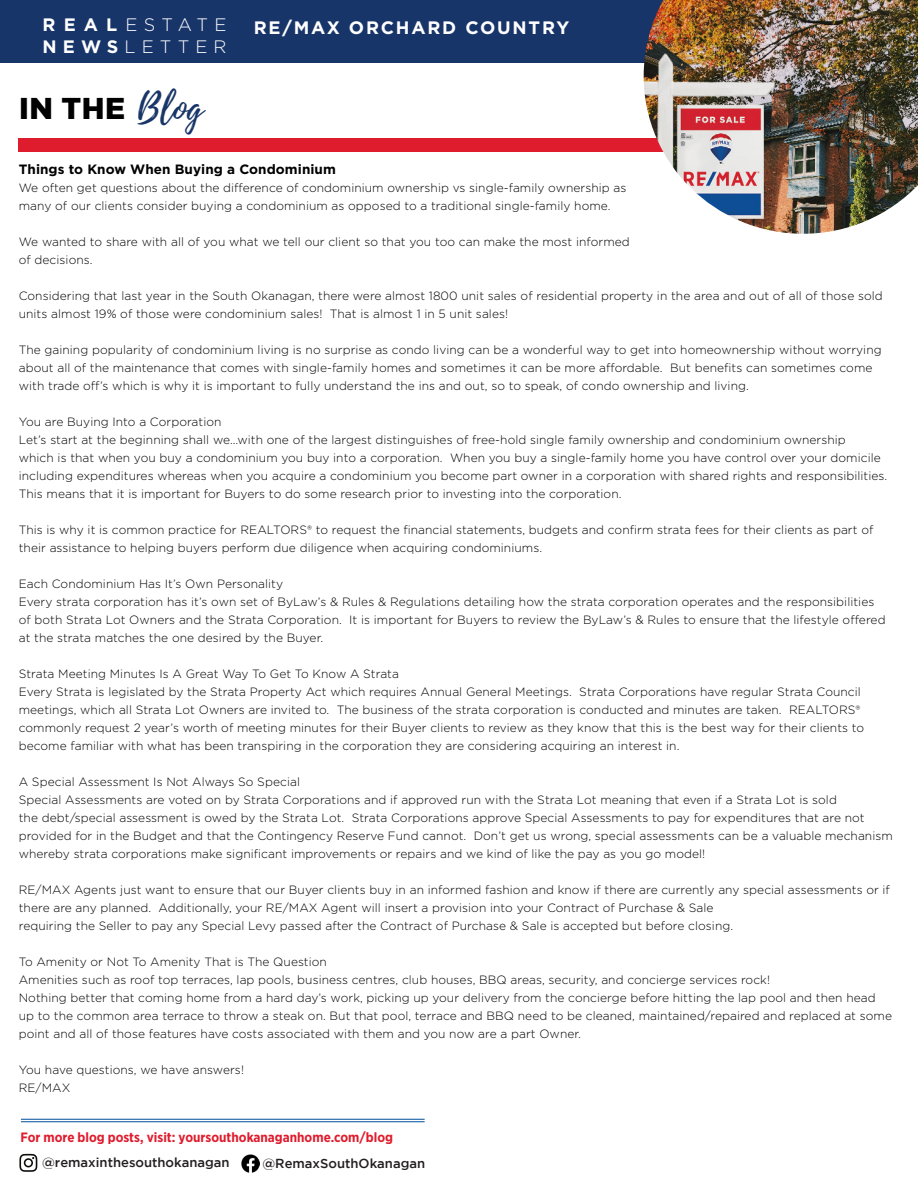
<style>
.page{position:relative;width:918px;height:1188px;background:#fff}
.page>*{position:absolute;margin:0;border:0;box-sizing:border-box;transform-origin:0 0}
.t1{font:900 30px "Gotham";color:#000}
.t2{font:300 18px "Gotham";letter-spacing:.34em;color:#fff}
.t3{font:700 18px "Gotham";letter-spacing:.1em;color:#fff}
.t4{font:700 13.5px "Gotham Narrow";color:#df1c2d}
.Paragraph_Style_3{font:700 13.5px "Gotham";letter-spacing:.005em;color:#000001}
.t5{font:500 13.05px "Gotham";color:#231f20}
.Paragraph_Style_3-2{font:300 12px/18px "Gotham";letter-spacing:.005em;color:#000001}
.s1{font-weight:700}
.s2{font-family:"Playlist Script";font-weight:400;font-size:36px;color:#183567}
</style>
<div class="page">
<div style="left:19px;top:138px;width:775px;height:14px;background:#df1c2d"></div>
<div style="left:0;top:0;width:917px;height:63px;background:#18356a"></div>
<img style="left:644px;top:0;width:274px;height:234px">
<hr style="left:21px;top:1119px;width:404px;height:1px;background:#014e9b">
<hr style="left:21px;top:1121px;width:404px;height:1px;background:#014e9b">
<svg style="left:19px;top:1154px;width:18px;height:18px"></svg>
<img style="left:241px;top:1154px;width:18px;height:18px">
<p class="t2" style="left:43px;top:13px;width:186px"><span class="s1">REAL</span>ESTATE</p>
<p class="t2" style="left:43px;top:35px;width:186px"><span class="s1">NEWS</span>LETTER</p>
<p class="t1" style="left:19px;top:91px;width:185px">IN THE <span class="s2">Blog</span></p>
<p class="t3" style="left:254px;top:16px;width:317px">RE/MAX ORCHARD COUNTRY</p>
<p class="Paragraph_Style_3" style="left:19px;top:160px;width:319px">Things to Know When Buying a Condominium</p>
<p class="Paragraph_Style_3-2" style="left:19px;top:178px;width:609px">We often get questions about the difference of condominium ownership vs single-family ownership as many of our clients consider buying a condominium as opposed to a traditional single-family home.</p>
<p class="Paragraph_Style_3-2" style="left:19px;top:232px;width:613px">We wanted to share with all of you what we tell our client so that you too can make the most informed of decisions.</p>
<p class="Paragraph_Style_3-2" style="left:19px;top:286px;width:866px">Considering that last year in the South Okanagan, there were almost 1800 unit sales of residential property in the area and out of all of those sold units almost 19% of those were condominium sales! That is almost 1 in 5 unit sales!</p>
<p class="Paragraph_Style_3-2" style="left:19px;top:340px;width:864px">The gaining popularity of condominium living is no surprise as condo living can be a wonderful way to get into homeownership without worrying about all of the maintenance that comes with single-family homes and sometimes it can be more affordable. But benefits can sometimes come with trade off’s which is why it is important to fully understand the ins and out, so to speak, of condo ownership and living.</p>
<p class="Paragraph_Style_3-2" style="left:19px;top:412px;width:204px">You are Buying Into a Corporation</p>
<p class="Paragraph_Style_3-2" style="left:19px;top:430px;width:829px">Let’s start at the beginning shall we…with one of the largest distinguishes of free-hold single family ownership and condominium ownership</p>
<p class="Paragraph_Style_3-2" style="left:19px;top:448px;width:870px">which is that when you buy a condominium you buy into a corporation. When you buy a single-family home you have control over your domicile including expenditures whereas when you acquire a condominium you become part owner in a corporation with shared rights and responsibilities.</p>
<p class="Paragraph_Style_3-2" style="left:19px;top:484px;width:604px">This means that it is important for Buyers to do some research prior to investing into the corporation.</p>
<p class="Paragraph_Style_3-2" style="left:19px;top:520px;width:856px">This is why it is common practice for REALTORS® to request the financial statements, budgets and confirm strata fees for their clients as part of their assistance to helping buyers perform due diligence when acquiring condominiums.</p>
<p class="Paragraph_Style_3-2" style="left:19px;top:574px;width:266px">Each Condominium Has It’s Own Personality</p>
<p class="Paragraph_Style_3-2" style="left:19px;top:592px;width:857px">Every strata corporation has it’s own set of ByLaw’s &amp; Rules &amp; Regulations detailing how the strata corporation operates and the responsibilities</p>
<p class="Paragraph_Style_3-2" style="left:19px;top:610px;width:868px">of both Strata Lot Owners and the Strata Corporation. It is important for Buyers to review the ByLaw’s &amp; Rules to ensure that the lifestyle offered</p>
<p class="Paragraph_Style_3-2" style="left:19px;top:628px;width:306px">at the strata matches the one desired by the Buyer.</p>
<p class="Paragraph_Style_3-2" style="left:19px;top:664px;width:382px">Strata Meeting Minutes Is A Great Way To Get To Know A Strata</p>
<p class="Paragraph_Style_3-2" style="left:19px;top:682px;width:847px">Every Strata is legislated by the Strata Property Act which requires Annual General Meetings. Strata Corporations have regular Strata Council meetings, which all Strata Lot Owners are invited to. The business of the strata corporation is conducted and minutes are taken. REALTORS® commonly request 2 year’s worth of meeting minutes for their Buyer clients to review as they know that this is the best way for their clients to become familiar with what has been transpiring in the corporation they are considering acquiring an interest in.</p>
<p class="Paragraph_Style_3-2" style="left:19px;top:772px;width:283px">A Special Assessment Is Not Always So Special</p>
<p class="Paragraph_Style_3-2" style="left:19px;top:790px;width:820px">Special Assessments are voted on by Strata Corporations and if approved run with the Strata Lot meaning that even if a Strata Lot is sold</p>
<p class="Paragraph_Style_3-2" style="left:19px;top:808px;width:876px">the debt/special assessment is owed by the Strata Lot. Strata Corporations approve Special Assessments to pay for expenditures that are not provided for in the Budget and that the Contingency Reserve Fund cannot. Don’t get us wrong, special assessments can be a valuable mechanism whereby strata corporations make significant improvements or repairs and we kind of like the pay as you go model!</p>
<p class="Paragraph_Style_3-2" style="left:19px;top:880px;width:873px">RE/MAX Agents just want to ensure that our Buyer clients buy in an informed fashion and know if there are currently any special assessments or if there are any planned. Additionally, your RE/MAX Agent will insert a provision into your Contract of Purchase &amp; Sale</p>
<p class="Paragraph_Style_3-2" style="left:19px;top:916px;width:716px">requiring the Seller to pay any Special Levy passed after the Contract of Purchase &amp; Sale is accepted but before closing.</p>
<p class="Paragraph_Style_3-2" style="left:19px;top:952px;width:310px">To Amenity or Not To Amenity That is The Question</p>
<p class="Paragraph_Style_3-2" style="left:19px;top:970px;width:753px">Amenities such as roof top terraces, lap pools, business centres, club houses, BBQ areas, security, and concierge services rock!</p>
<p class="Paragraph_Style_3-2" style="left:19px;top:988px;width:875px">Nothing better that coming home from a hard day’s work, picking up your delivery from the concierge before hitting the lap pool and then head up to the common area terrace to throw a steak on. But that pool, terrace and BBQ need to be cleaned, maintained/repaired and replaced at some point and all of those features have costs associated with them and you now are a part Owner.</p>
<p class="Paragraph_Style_3-2" style="left:19px;top:1060px;width:227px">You have questions, we have answers!</p>
<p class="Paragraph_Style_3-2" style="left:19px;top:1078px;width:53px">RE/MAX</p>
<p class="t4" style="left:20px;top:1128px;width:374px">For more blog posts, visit: yoursouthokanaganhome.com/blog</p>
<p class="t5" style="left:42px;top:1155px;width:189px">@remaxinthesouthokanagan</p>
<p class="t5" style="left:262px;top:1156px;width:164px">@RemaxSouthOkanagan</p>
</div>
